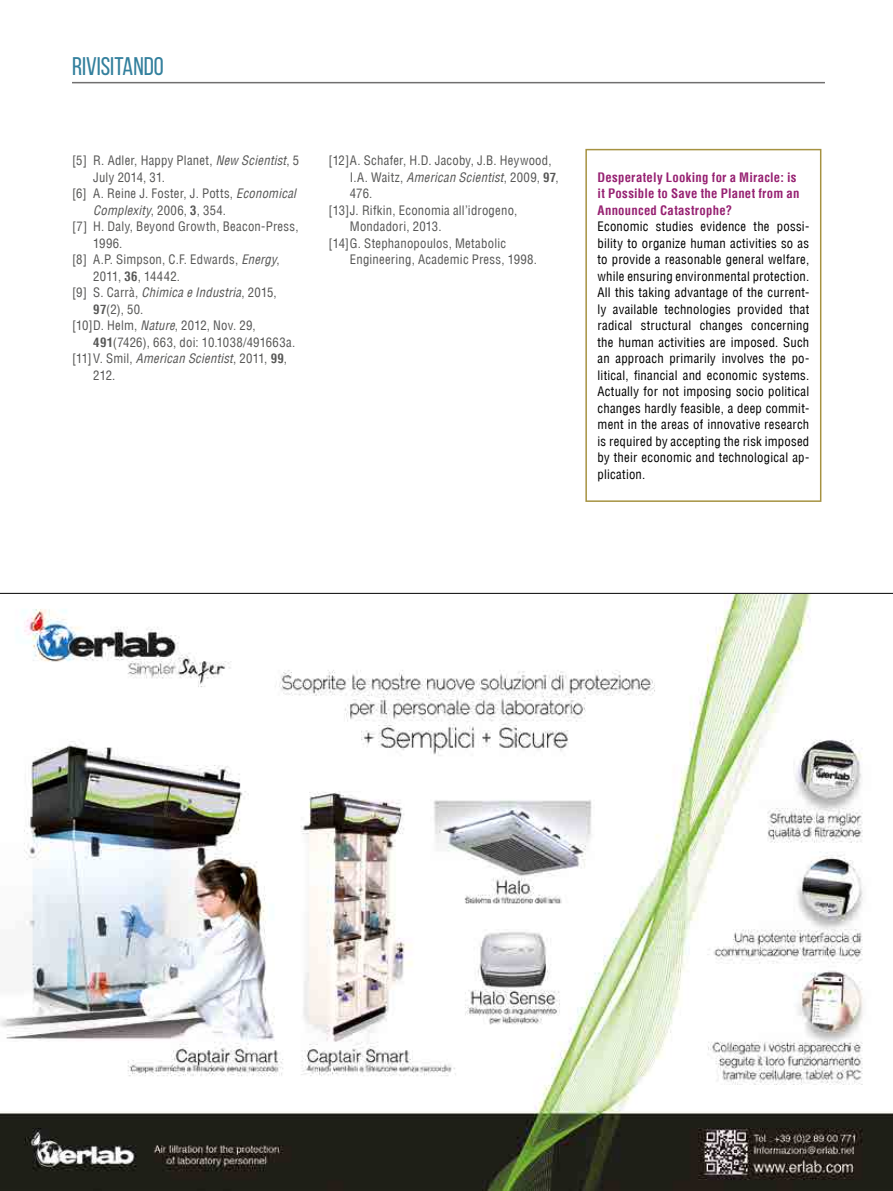
<style>
.page{position:relative;width:893px;height:1191px;background:#fff}
.page>*{position:absolute;margin:0;border:0;box-sizing:border-box;transform-origin:0 0}
.t1{font:25.5px "Bebas Neue";color:#33809d}
.t2{font:condensed 12.75px "Helvetica LT";letter-spacing:.02em;color:#575756}
.t3{font:condensed 12.75px/16.5px "Helvetica LT";letter-spacing:.02em;color:#000;text-align:justify}
.t4{font:700 condensed 12.75px/16.5px "Helvetica LT";letter-spacing:.02em;color:#962071}
.s1{font-style:italic}
.s2{font-weight:700}
</style>
<div class="page">
<hr style="left:72px;top:82px;width:753px;height:1px;background:#706f6f">
<div style="left:585px;top:149px;width:236px;height:353px;border:2px solid #a69241"></div>
<img style="left:0;top:594px;width:893px;height:597px">
<hr style="left:0;top:593px;width:893px;height:1px;background:#000">
<h1 class="t1" style="left:72px;top:52px;width:93px">RIVISITANDO</h1>
<p class="t2" style="left:72px;top:152px;width:229px">[5] R. Adler, Happy Planet, <span class="s1">New Scientist</span>, 5</p>
<p class="t2" style="left:93px;top:169px;width:73px">July 2014, 31.</p>
<p class="t2" style="left:72px;top:185px;width:226px">[6] A. Reine J. Foster, J. Potts, <span class="s1">Economical</span></p>
<p class="t2" style="left:93px;top:202px;width:134px"><span class="s1">Complexity</span>, 2006, <span class="s2">3</span>, 354.</p>
<p class="t2" style="left:72px;top:218px;width:228px">[7] H. Daly, Beyond Growth, Beacon-Press,</p>
<p class="t2" style="left:93px;top:235px;width:31px">1996.</p>
<p class="t2" style="left:72px;top:251px;width:209px">[8] A.P. Simpson, C.F. Edwards, <span class="s1">Energy</span>,</p>
<p class="t2" style="left:93px;top:268px;width:88px">2011, <span class="s2">36</span>, 14442.</p>
<p class="t2" style="left:72px;top:284px;width:206px">[9] S. Carrà, <span class="s1">Chimica e Industria</span>, 2015,</p>
<p class="t2" style="left:93px;top:301px;width:52px"><span class="s2">97</span>(2), 50.</p>
<p class="t2" style="left:72px;top:317px;width:185px">[10]D. Helm, <span class="s1">Nature</span>, 2012, Nov. 29,</p>
<p class="t2" style="left:93px;top:334px;width:204px"><span class="s2">491</span>(7426), 663, doi: 10.1038/491663a.</p>
<p class="t2" style="left:72px;top:350px;width:217px">[11]V. Smil, <span class="s1">American Scientist</span>, 2011, <span class="s2">99</span>,</p>
<p class="t2" style="left:93px;top:367px;width:24px">212.</p>
<p class="t2" style="left:329px;top:152px;width:224px">[12]A. Schafer, H.D. Jacoby, J.B. Heywood,</p>
<p class="t2" style="left:350px;top:169px;width:210px">I.A. Waitz, <span class="s1">American Scientist</span>, 2009, <span class="s2">97</span>,</p>
<p class="t2" style="left:350px;top:185px;width:24px">476.</p>
<p class="t2" style="left:329px;top:202px;width:190px">[13]J. Rifkin, Economia all’idrogeno,</p>
<p class="t2" style="left:350px;top:218px;width:93px">Mondadori, 2013.</p>
<p class="t2" style="left:329px;top:235px;width:179px">[14]G. Stephanopoulos, Metabolic</p>
<p class="t2" style="left:350px;top:251px;width:189px">Engineering, Academic Press, 1998.</p>
<p class="t4" style="left:597px;top:168px;width:204px">Desperately Looking for a Miracle: is it Possible to Save the Planet from an<br>Announced Catastrophe?</p>
<p class="t3" style="left:597px;top:218px;width:213px">Economic studies evidence the possi&shy;bility to organize human activities so as to provide a reasonable general welfare, while ensuring environmental protection.<br>All this taking advantage of the current&shy;ly available technologies provided that radical structural changes concerning the human activities are imposed. Such an approach primarily involves the po&shy;litical, financial and economic systems.<br>Actually for not imposing socio political changes hardly feasible, a deep commit&shy;ment in the areas of innovative research is required by accepting the risk imposed by their economic and technological ap&shy;plication.</p>
</div>
